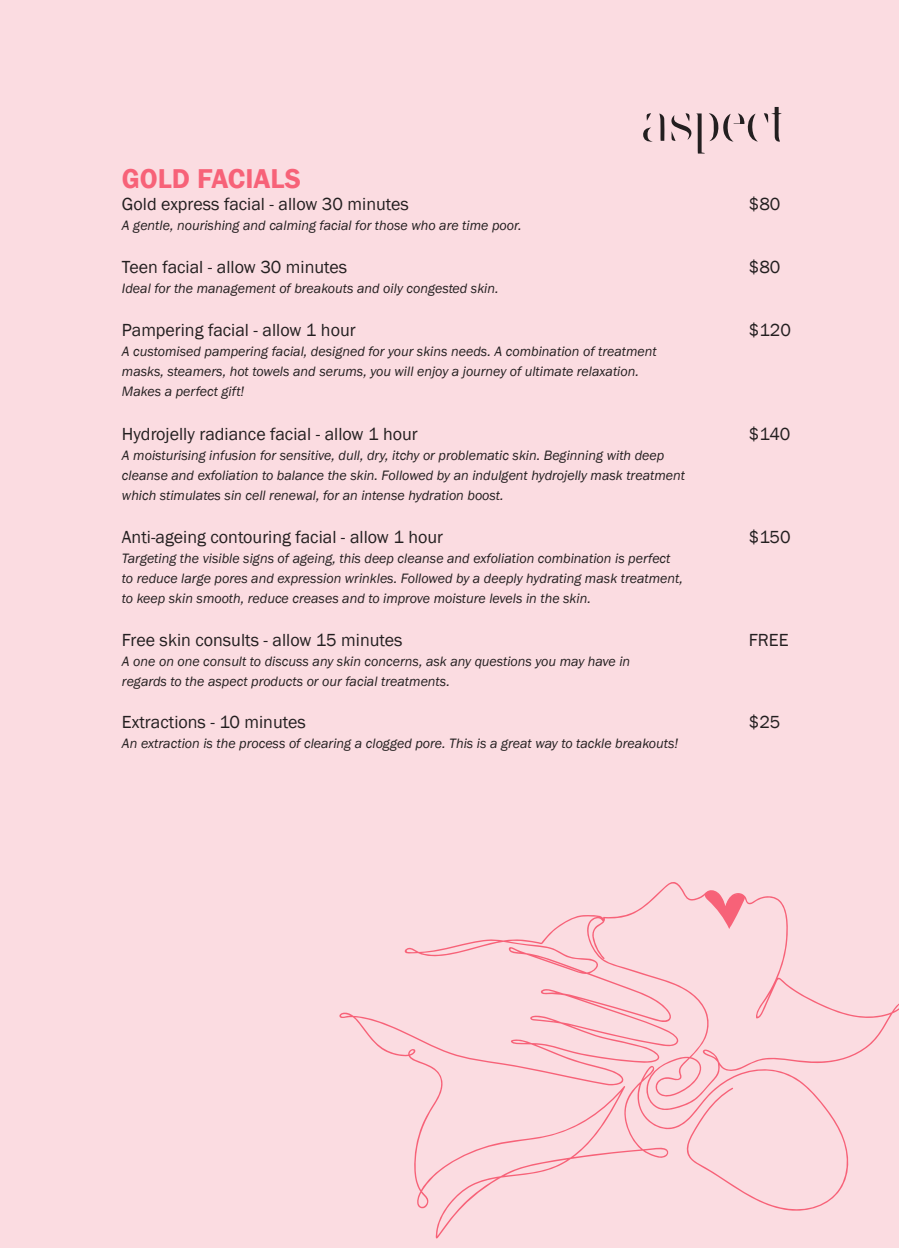
<style>
.page{position:relative;width:899px;height:1248px;background:#fff}
.page>*{position:absolute;margin:0;border:0;box-sizing:border-box;transform-origin:0 0}
.t1{font:600 28px "Franklin Gothic";color:#f76278}
.t2{font:18px "Franklin Gothic";color:#231f20}
.t3{font:italic 14px/20px "Franklin Gothic";color:#231f20}
</style>
<div class="page">
<div style="left:0;top:0;width:899px;height:1247px;background:#fbdce1"></div>
<svg style="left:659px;top:113px;width:5px;height:28px"></svg>
<svg style="left:643px;top:127px;width:10px;height:15px"></svg>
<svg style="left:671px;top:107px;width:110px;height:46px"></svg>
<svg style="left:646px;top:113px;width:5px;height:8px"></svg>
<svg style="left:339px;top:882px;width:560px;height:356px"></svg>
<h1 class="t1" style="left:122px;top:162px;width:180px">GOLD FACIALS</h1>
<p class="t2" style="left:122px;top:193px;width:288px">Gold express facial - allow 30 minutes</p>
<p class="t2" style="left:748px;top:193px;width:33px">$80</p>
<p class="t3" style="left:122px;top:215px;width:401px">A gentle, nourishing and calming facial for those who are time poor.</p>
<p class="t2" style="left:122px;top:256px;width:227px">Teen facial - allow 30 minutes</p>
<p class="t2" style="left:748px;top:256px;width:33px">$80</p>
<p class="t3" style="left:122px;top:279px;width:378px">Ideal for the management of breakouts and oily congested skin.</p>
<p class="t2" style="left:122px;top:319px;width:235px">Pampering facial - allow 1 hour</p>
<p class="t2" style="left:748px;top:319px;width:44px">$120</p>
<p class="t3" style="left:122px;top:342px;width:536px">A customised pampering facial, designed for your skins needs. A combination of treatment masks, steamers, hot towels and serums, you will enjoy a journey of ultimate relaxation.<br>Makes a perfect gift!</p>
<p class="t2" style="left:122px;top:422px;width:297px">Hydrojelly radiance facial - allow 1 hour</p>
<p class="t2" style="left:748px;top:422px;width:43px">$140</p>
<p class="t3" style="left:122px;top:445px;width:564px">A moisturising infusion for sensitive, dull, dry, itchy or problematic skin. Beginning with deep cleanse and exfoliation to balance the skin. Followed by an indulgent hydrojelly mask treatment which stimulates sin cell renewal, for an intense hydration boost.</p>
<p class="t2" style="left:122px;top:525px;width:323px">Anti-ageing contouring facial - allow 1 hour</p>
<p class="t2" style="left:748px;top:525px;width:43px">$150</p>
<p class="t3" style="left:122px;top:548px;width:562px">Targeting the visible signs of ageing, this deep cleanse and exfoliation combination is perfect to reduce large pores and expression wrinkles. Followed by a deeply hydrating mask treatment, to keep skin smooth, reduce creases and to improve moisture levels in the skin.</p>
<p class="t2" style="left:122px;top:629px;width:282px">Free skin consults - allow 15 minutes</p>
<p class="t2" style="left:748px;top:629px;width:41px">FREE</p>
<p class="t3" style="left:122px;top:651px;width:510px">A one on one consult to discuss any skin concerns, ask any questions you may have in regards to the aspect products or our facial treatments.</p>
<p class="t2" style="left:122px;top:710px;width:185px">Extractions - 10 minutes</p>
<p class="t2" style="left:748px;top:710px;width:33px">$25</p>
<p class="t3" style="left:122px;top:733px;width:558px">An extraction is the process of clearing a clogged pore. This is a great way to tackle breakouts!</p>
</div>
